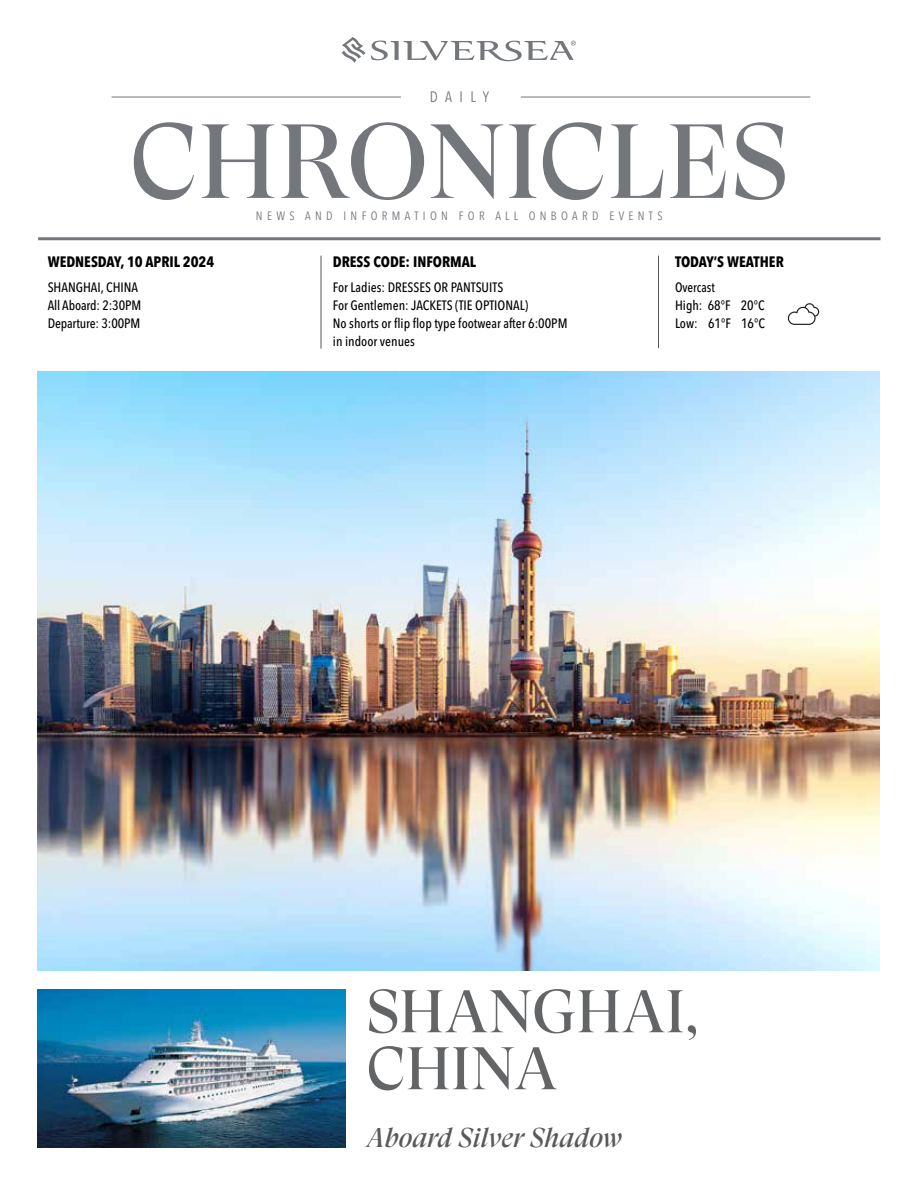
<style>
.page{position:relative;width:918px;height:1188px;background:#fff}
.page>*{position:absolute;margin:0;border:0;box-sizing:border-box;transform-origin:0 0}
.t1{font:105px "GT Super Display";letter-spacing:.005em;color:#73767b}
.t2{font:60px/57px "GT Super Display";letter-spacing:.005em;color:#636466}
.t3{font:italic 27px "GT Super Display";color:#58595b}
.t4{font:700 condensed 15px "Avenir Next LT Pro";color:#000}
.t5{font:condensed 15px "Avenir Next LT Pro";letter-spacing:.49em;color:#73767b}
.t6{font:500 condensed 13.5px/18px "Avenir Next LT Pro";color:#000}
.t7{font:500 condensed 13.5px/18px "Avenir Next LT Pro";color:#000;scale:.96 1}
.t8{font:condensed 12px "Avenir Next LT Pro";letter-spacing:.36em;color:#73767b}
</style>
<div class="page">
<hr style="left:321px;top:256px;width:1px;height:93px;background:#58595b">
<hr style="left:658px;top:256px;width:1px;height:92px;background:#58595b">
<svg style="left:342px;top:37px;width:234px;height:26px"></svg>
<hr style="left:112px;top:97px;width:289px;height:1px;background:#73767b">
<hr style="left:521px;top:97px;width:289px;height:1px;background:#73767b">
<hr style="left:38px;top:237px;width:842px;height:3px;background:#73767b">
<img style="left:38px;top:990px;width:308px;height:158px">
<svg style="left:788px;top:303px;width:31px;height:22px"></svg>
<img style="left:37px;top:372px;width:843px;height:599px">
<p class="t5" style="left:430px;top:87px;width:61px">DAILY</p>
<h1 class="t1" style="left:130px;top:107px;width:660px">CHRONICLES</h1>
<p class="t8" style="left:256px;top:209px;width:408px">NEWS AND INFORMATION FOR ALL ONBOARD EVENTS</p>
<p class="t4" style="left:333px;top:253px;width:145px">DRESS CODE: INFORMAL</p>
<p class="t6" style="left:333px;top:278px;width:236px">For Ladies: DRESSES OR PANTSUITS<br>For Gentlemen: JACKETS (TIE OPTIONAL)<br>No shorts or flip flop type footwear after 6:00PM in indoor venues</p>
<p class="t4" style="left:48px;top:253px;width:168px">WEDNESDAY, 10 APRIL 2024</p>
<p class="t6" style="left:48px;top:278px;width:95px">SHANGHAI, CHINA<br>All Aboard: 2:30PM<br>Departure: 3:00PM</p>
<p class="t4" style="left:675px;top:253px;width:110px">TODAY’S WEATHER</p>
<p class="t7" style="left:675px;top:278px;width:95px">Overcast<br>High: 68°F 20°C<br>Low: 61°F 16°C</p>
<h2 class="t2" style="left:367px;top:985px;width:334px">SHANGHAI,<br>CHINA</h2>
<h3 class="t3" style="left:367px;top:1123px;width:257px">Aboard Silver Shadow</h3>
</div>
